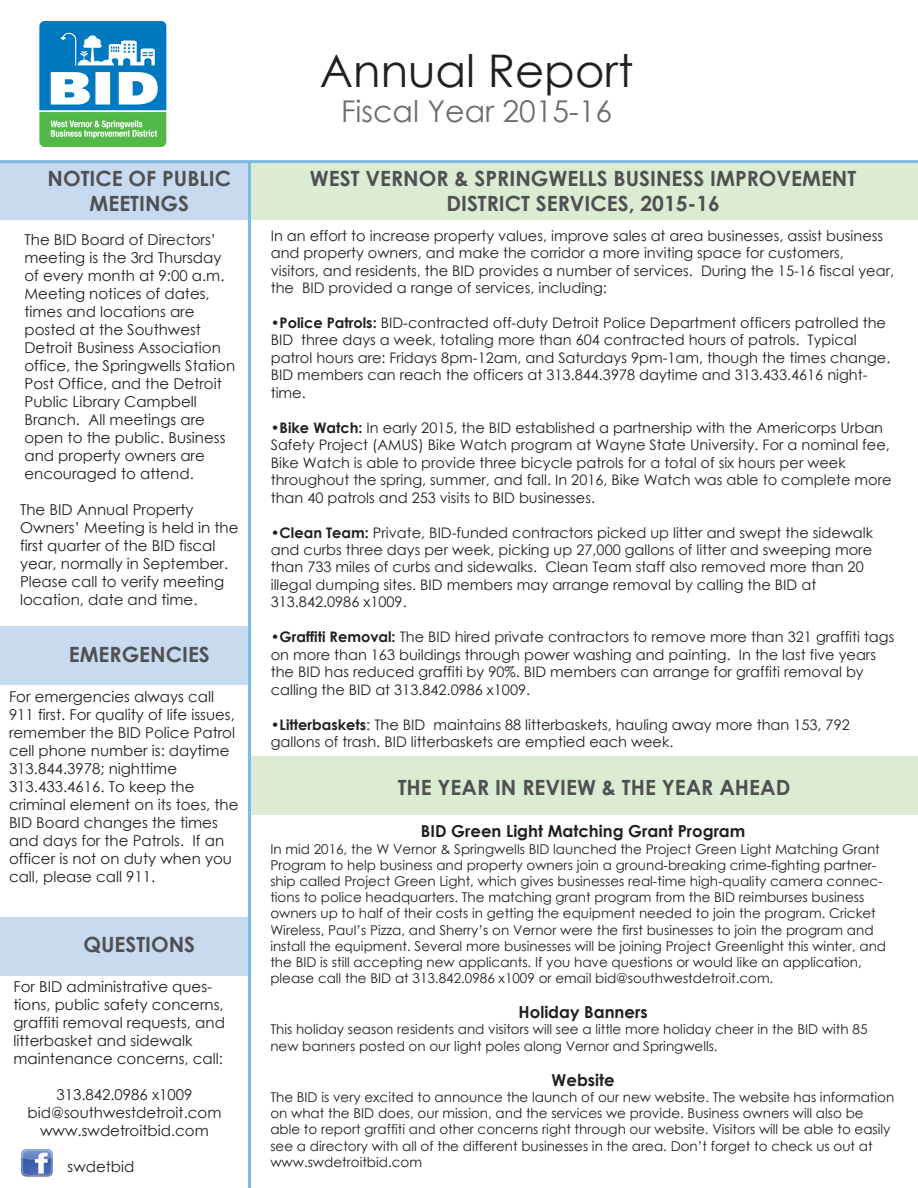
<style>
.page{position:relative;width:918px;height:1188px;background:#fff}
.page>*{position:absolute;margin:0;border:0;box-sizing:border-box;transform-origin:0 0}
.t1{font:45px "Century Gothic";color:#231f20}
.t2{font:30px "Century Gothic";color:#6c6d70}
.t3{font:700 21px/25.2px "Century Gothic";color:#505052;text-align:center}
.t4{font:700 16.5px "Century Gothic";color:#231f20}
.t5{font:15px/18px "Century Gothic";color:#231f20}
.t6{font:14.55px/17.4px "Century Gothic";color:#231f20}
.t7{font:13.5px/16.2px "Century Gothic";color:#231f20}
.s1{font-weight:700}
</style>
<div class="page">
<div style="left:249px;top:756px;width:669px;height:58px;background:#dbecd3"></div>
<div style="left:249px;top:162px;width:669px;height:58px;background:#dbecd3"></div>
<div style="left:0;top:918px;width:249px;height:58px;background:#c7daf0"></div>
<div style="left:0;top:626px;width:249px;height:58px;background:#c7daf0"></div>
<div style="left:0;top:162px;width:249px;height:58px;background:#c7daf0"></div>
<hr style="left:0;top:160px;width:918px;height:3px;background:#7ebce1">
<hr style="left:248px;top:163px;width:3px;height:1025px;background:#7ebce1">
<img style="left:21px;top:1150px;width:32px;height:27px">
<img style="left:39px;top:22px;width:128px;height:125px">
<h3 class="t3" style="left:48px;top:165px;width:185px">NOTICE OF PUBLIC<br>MEETINGS</h3>
<p class="t5" style="left:25px;top:230px;width:212px">The BID Board of Directors’ meeting is the 3rd Thursday of every month at 9:00 a.m.<br>Meeting notices of dates, times and locations are posted at the Southwest<br>Detroit Business Association office, the Springwells Station<br>Post Office, and the Detroit<br>Public Library Campbell<br>Branch. All meetings are open to the public. Business and property owners are encouraged to attend.</p>
<p class="t5" style="left:20px;top:500px;width:220px">The BID Annual Property<br>Owners’ Meeting is held in the first quarter of the BID fiscal year, normally in September.<br>Please call to verify meeting location, date and time.</p>
<h3 class="t3" style="left:69px;top:641px;width:143px">EMERGENCIES</h3>
<p class="t5" style="left:9px;top:687px;width:231px">For emergencies always call<br>911 first. For quality of life issues, remember the BID Police Patrol cell phone number is: daytime<br>313.844.3978; nighttime<br>313.433.4616. To keep the criminal element on its toes, the<br>BID Board changes the times and days for the Patrols. If an officer is not on duty when you call, please call 911.</p>
<h3 class="t3" style="left:83px;top:931px;width:113px">QUESTIONS</h3>
<p class="t5" style="left:14px;top:978px;width:213px">For BID administrative ques&shy;tions, public safety concerns, graffiti removal requests, and litterbasket and sidewalk maintenance concerns, call:</p>
<p class="t5" style="left:28px;top:1086px;width:195px;text-align:center">313.842.0986 x1009 bid@southwestdetroit.com www.swdetroitbid.com</p>
<p class="t5" style="left:68px;top:1158px;width:68px">swdetbid</p>
<h1 class="t1" style="left:320px;top:39px;width:315px">Annual Report</h1>
<h2 class="t2" style="left:341px;top:90px;width:273px">Fiscal Year 2015-16</h2>
<h3 class="t3" style="left:310px;top:165px;width:548px">WEST VERNOR &amp; SPRINGWELLS BUSINESS IMPROVEMENT<br>DISTRICT SERVICES, 2015-16</h3>
<p class="t6" style="left:271px;top:227px;width:625px">In an effort to increase property values, improve sales at area businesses, assist business and property owners, and make the corridor a more inviting space for customers, visitors, and residents, the BID provides a number of services. During the 15-16 fiscal year, the BID provided a range of services, including:</p>
<p class="t6" style="left:271px;top:314px;width:621px">•<span class="s1">Police Patrols:</span> BID-contracted off-duty Detroit Police Department officers patrolled the BID three days a week, totaling more than 604 contracted hours of patrols. Typical patrol hours are: Fridays 8pm-12am, and Saturdays 9pm-1am, though the times change.<br>BID members can reach the officers at 313.844.3978 daytime and 313.433.4616 night&shy;time.</p>
<p class="t6" style="left:271px;top:419px;width:622px">•<span class="s1">Bike Watch:</span> In early 2015, the BID established a partnership with the Americorps Urban Safety Project (AMUS) Bike Watch program at Wayne State University. For a nominal fee, Bike Watch is able to provide three bicycle patrols for a total of six hours per week throughout the spring, summer, and fall. In 2016, Bike Watch was able to complete more than 40 patrols and 253 visits to BID businesses.</p>
<p class="t6" style="left:271px;top:523px;width:604px">•<span class="s1">Clean Team:</span> Private, BID-funded contractors picked up litter and swept the sidewalk and curbs three days per week, picking up 27,000 gallons of litter and sweeping more than 733 miles of curbs and sidewalks. Clean Team staff also removed more than 20 illegal dumping sites. BID members may arrange removal by calling the BID at 313.842.0986 x1009.</p>
<p class="t6" style="left:271px;top:628px;width:625px">•<span class="s1">Graffiti Removal:</span> The BID hired private contractors to remove more than 321 graffiti tags on more than 163 buildings through power washing and painting. In the last five years the BID has reduced graffiti by 90%. BID members can arrange for graffiti removal by calling the BID at 313.842.0986 x1009.</p>
<p class="t6" style="left:271px;top:715px;width:581px">•<span class="s1">Litterbaskets</span>: The BID maintains 88 litterbaskets, hauling away more than 153, 792 gallons of trash. BID litterbaskets are emptied each week.</p>
<h3 class="t3" style="left:398px;top:774px;width:394px">THE YEAR IN REVIEW &amp; THE YEAR AHEAD</h3>
<p class="t4" style="left:421px;top:819px;width:326px">BID Green Light Matching Grant Program</p>
<p class="t7" style="left:270px;top:840px;width:617px">In mid 2016, the W Vernor &amp; Springwells BID launched the Project Green Light Matching Grant Program to help business and property owners join a ground-breaking crime-fighting partner&shy;ship called Project Green Light, which gives businesses real-time high-quality camera connec&shy;tions to police headquarters. The matching grant program from the BID reimburses business owners up to half of their costs in getting the equipment needed to join the program. Cricket Wireless, Paul’s Pizza, and Sherry’s on Vernor were the first businesses to join the program and install the equipment. Several more businesses will be joining Project Greenlight this winter, and the BID is still accepting new applicants. If you have questions or would like an application, please call the BID at 313.842.0986 x1009 or email bid@southwestdetroit.com.</p>
<p class="t4" style="left:519px;top:1000px;width:131px">Holiday Banners</p>
<p class="t7" style="left:270px;top:1021px;width:599px">This holiday season residents and visitors will see a little more holiday cheer in the BID with 85 new banners posted on our light poles along Vernor and Springwells.</p>
<p class="t4" style="left:552px;top:1067px;width:65px">Website</p>
<p class="t7" style="left:270px;top:1089px;width:625px">The BID is very excited to announce the launch of our new website. The website has information on what the BID does, our mission, and the services we provide. Business owners will also be able to report graffiti and other concerns right through our website. Visitors will be able to easily see a directory with all of the different businesses in the area. Don’t forget to check us out at www.swdetroitbid.com</p>
</div>
